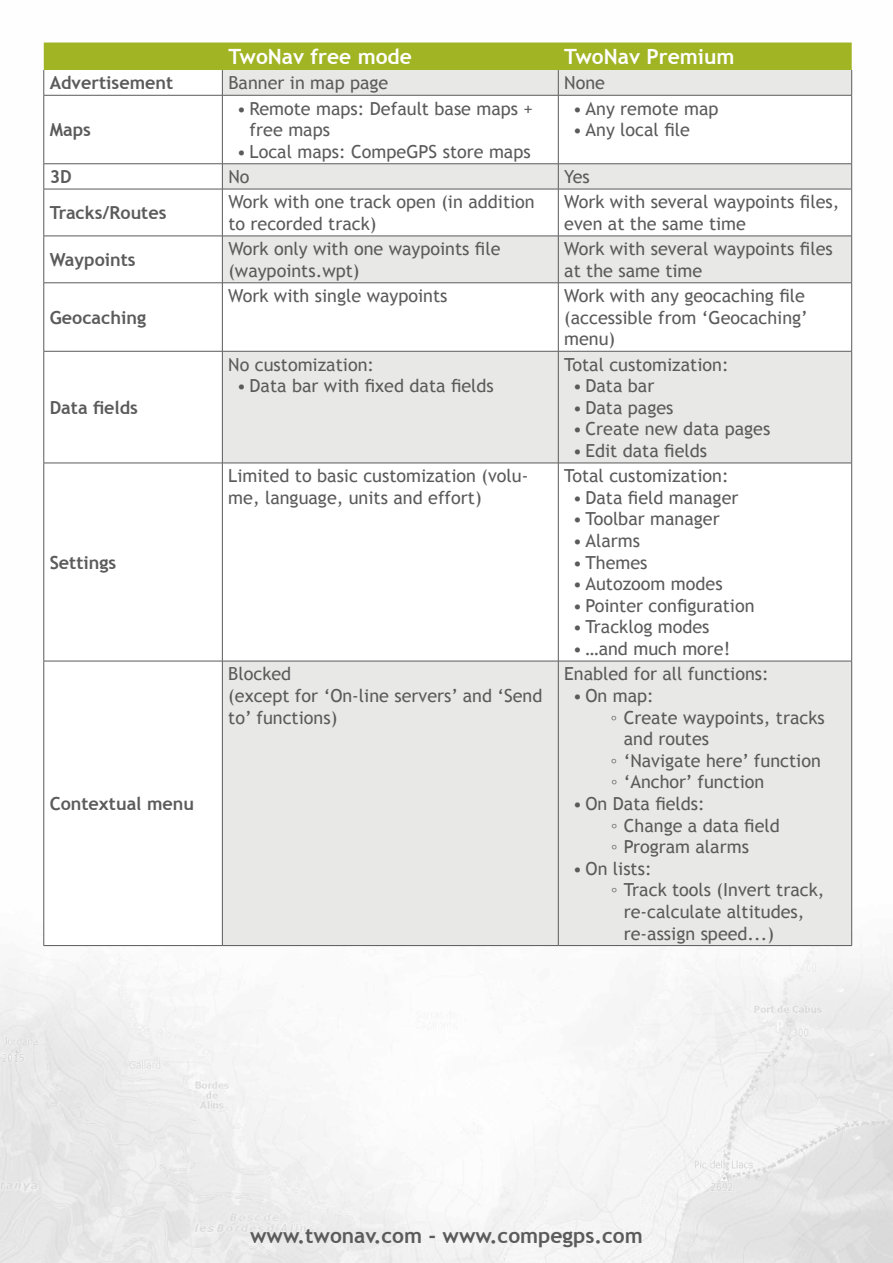
<style>
.page{position:relative;width:893px;height:1263px;background:#fff}
.page>*{position:absolute;margin:0;border:0;box-sizing:border-box;transform-origin:0 0}
.t1{font:700 21px "Trebuchet MS";color:#5b5b5b}
.t2{font:700 21px "Trebuchet MS";color:#fff}
.t3{font:18px/21.6px "Trebuchet MS";color:#5b5b5b}
.t4{font:700 18px "Trebuchet MS";color:#5b5b5b}
</style>
<div class="page">
<img style="left:0;top:42px;width:893px;height:1221px">
<svg style="left:45px;top:662px;width:177px;height:283px"></svg>
<div style="left:223px;top:662px;width:628px;height:283px;background:#e8e8e7"></div>
<svg style="left:45px;top:96px;width:806px;height:565px"></svg>
<hr style="left:44px;top:95px;width:1px;height:69px;background:#5b5b5b">
<svg style="left:44px;top:164px;width:1px;height:25px"></svg>
<hr style="left:44px;top:189px;width:1px;height:47px;background:#5b5b5b">
<hr style="left:44px;top:236px;width:1px;height:47px;background:#5b5b5b">
<hr style="left:44px;top:283px;width:1px;height:68px;background:#5b5b5b">
<hr style="left:44px;top:351px;width:1px;height:112px;background:#5b5b5b">
<hr style="left:44px;top:463px;width:1px;height:198px;background:#5b5b5b">
<hr style="left:44px;top:661px;width:1px;height:284px;background:#5b5b5b">
<hr style="left:44px;top:945px;width:178px;height:1px;background:#5b5b5b">
<hr style="left:222px;top:95px;width:336px;height:1px;background:#5b5b5b">
<hr style="left:222px;top:95px;width:1px;height:69px;background:#5b5b5b">
<hr style="left:558px;top:95px;width:294px;height:1px;background:#5b5b5b">
<hr style="left:558px;top:95px;width:1px;height:69px;background:#5b5b5b">
<hr style="left:222px;top:163px;width:336px;height:1px;background:#5b5b5b">
<svg style="left:222px;top:164px;width:1px;height:25px"></svg>
<hr style="left:558px;top:163px;width:294px;height:1px;background:#5b5b5b">
<svg style="left:558px;top:164px;width:1px;height:25px"></svg>
<hr style="left:222px;top:189px;width:336px;height:1px;background:#5b5b5b">
<hr style="left:222px;top:189px;width:1px;height:47px;background:#5b5b5b">
<hr style="left:558px;top:189px;width:294px;height:1px;background:#5b5b5b">
<hr style="left:558px;top:189px;width:1px;height:47px;background:#5b5b5b">
<hr style="left:222px;top:236px;width:336px;height:1px;background:#5b5b5b">
<hr style="left:222px;top:236px;width:1px;height:47px;background:#5b5b5b">
<hr style="left:558px;top:236px;width:294px;height:1px;background:#5b5b5b">
<hr style="left:558px;top:236px;width:1px;height:47px;background:#5b5b5b">
<hr style="left:222px;top:283px;width:336px;height:1px;background:#5b5b5b">
<hr style="left:222px;top:283px;width:1px;height:68px;background:#5b5b5b">
<hr style="left:558px;top:283px;width:294px;height:1px;background:#5b5b5b">
<hr style="left:558px;top:283px;width:1px;height:68px;background:#5b5b5b">
<hr style="left:222px;top:351px;width:336px;height:1px;background:#5b5b5b">
<hr style="left:222px;top:351px;width:1px;height:112px;background:#5b5b5b">
<hr style="left:558px;top:351px;width:294px;height:1px;background:#5b5b5b">
<hr style="left:558px;top:351px;width:1px;height:112px;background:#5b5b5b">
<hr style="left:222px;top:463px;width:336px;height:1px;background:#5b5b5b">
<hr style="left:222px;top:463px;width:1px;height:198px;background:#5b5b5b">
<hr style="left:558px;top:463px;width:294px;height:1px;background:#5b5b5b">
<hr style="left:558px;top:463px;width:1px;height:198px;background:#5b5b5b">
<hr style="left:222px;top:661px;width:336px;height:1px;background:#5b5b5b">
<hr style="left:222px;top:661px;width:1px;height:284px;background:#5b5b5b">
<hr style="left:558px;top:661px;width:294px;height:1px;background:#5b5b5b">
<hr style="left:558px;top:661px;width:1px;height:284px;background:#5b5b5b">
<svg style="left:44px;top:43px;width:808px;height:52px;background:#c4ce83"></svg>
<hr style="left:851px;top:95px;width:1px;height:69px;background:#5b5b5b">
<svg style="left:851px;top:164px;width:1px;height:25px"></svg>
<hr style="left:851px;top:189px;width:1px;height:47px;background:#5b5b5b">
<hr style="left:851px;top:236px;width:1px;height:47px;background:#5b5b5b">
<hr style="left:851px;top:283px;width:1px;height:68px;background:#5b5b5b">
<hr style="left:851px;top:351px;width:1px;height:112px;background:#5b5b5b">
<hr style="left:851px;top:463px;width:1px;height:198px;background:#5b5b5b">
<hr style="left:851px;top:661px;width:1px;height:284px;background:#5b5b5b">
<hr style="left:222px;top:945px;width:336px;height:1px;background:#5b5b5b">
<hr style="left:558px;top:945px;width:294px;height:1px;background:#5b5b5b">
<hr style="left:44px;top:95px;width:178px;height:1px;background:#5b5b5b">
<hr style="left:44px;top:163px;width:178px;height:1px;background:#5b5b5b">
<hr style="left:44px;top:189px;width:178px;height:1px;background:#5b5b5b">
<hr style="left:44px;top:236px;width:178px;height:1px;background:#5b5b5b">
<hr style="left:44px;top:283px;width:178px;height:1px;background:#5b5b5b">
<hr style="left:44px;top:351px;width:178px;height:1px;background:#5b5b5b">
<hr style="left:44px;top:463px;width:178px;height:1px;background:#5b5b5b">
<hr style="left:44px;top:661px;width:178px;height:1px;background:#5b5b5b">
<p class="t2" style="left:228px;top:43px;width:185px">TwoNav free mode</p>
<p class="t2" style="left:564px;top:43px;width:172px">TwoNav Premium</p>
<p class="t4" style="left:50px;top:72px;width:125px">Advertisement</p>
<p class="t3" style="left:228px;top:72px;width:162px">Banner in map page</p>
<p class="t3" style="left:564px;top:72px;width:42px">None</p>
<p class="t4" style="left:50px;top:119px;width:43px">Maps</p>
<p class="t3" style="left:250px;top:98px;width:285px;text-indent:-13px">• Remote maps: Default base maps + free maps</p>
<p class="t3" style="left:237px;top:141px;width:295px">• Local maps: CompeGPS store maps</p>
<p class="t3" style="left:573px;top:98px;width:147px">• Any remote map</p>
<p class="t3" style="left:573px;top:119px;width:119px">• Any local file</p>
<p class="t4" style="left:50px;top:165px;width:24px">3D</p>
<p class="t3" style="left:228px;top:166px;width:23px">No</p>
<p class="t3" style="left:564px;top:166px;width:27px">Yes</p>
<p class="t4" style="left:50px;top:201px;width:118px">Tracks/Routes</p>
<p class="t3" style="left:228px;top:191px;width:308px">Work with one track open (in addition to recorded track)</p>
<p class="t3" style="left:564px;top:191px;width:277px">Work with several waypoints files, even at the same time</p>
<p class="t4" style="left:50px;top:248px;width:88px">Waypoints</p>
<p class="t3" style="left:228px;top:238px;width:274px">Work only with one waypoints file (waypoints.wpt)</p>
<p class="t3" style="left:564px;top:238px;width:270px">Work with several waypoints files at the same time</p>
<p class="t4" style="left:50px;top:306px;width:98px">Geocaching</p>
<p class="t3" style="left:228px;top:285px;width:221px">Work with single waypoints</p>
<p class="t3" style="left:564px;top:285px;width:245px">Work with any geocaching file (accessible from ‘Geocaching’ menu)</p>
<p class="t4" style="left:50px;top:396px;width:90px">Data fields</p>
<p class="t4" style="left:50px;top:551px;width:68px">Settings</p>
<p class="t4" style="left:50px;top:792px;width:146px">Contextual menu</p>
<p class="t3" style="left:228px;top:354px;width:147px">No customization:</p>
<p class="t3" style="left:237px;top:375px;width:259px">• Data bar with fixed data fields</p>
<p class="t3" style="left:564px;top:354px;width:166px">Total customization:</p>
<p class="t3" style="left:573px;top:375px;width:83px">• Data bar</p>
<p class="t3" style="left:573px;top:397px;width:102px">• Data pages</p>
<p class="t3" style="left:573px;top:418px;width:199px">• Create new data pages</p>
<p class="t3" style="left:573px;top:440px;width:136px">• Edit data fields</p>
<p class="t3" style="left:228px;top:465px;width:302px">Limited to basic customization (volu&shy;me, language, units and effort)</p>
<p class="t3" style="left:564px;top:465px;width:166px">Total customization:</p>
<p class="t3" style="left:573px;top:487px;width:167px">• Data field manager</p>
<p class="t3" style="left:573px;top:508px;width:149px">• Toolbar manager</p>
<p class="t3" style="left:573px;top:530px;width:69px">• Alarms</p>
<p class="t3" style="left:573px;top:552px;width:76px">• Themes</p>
<p class="t3" style="left:573px;top:573px;width:151px">• Autozoom modes</p>
<p class="t3" style="left:573px;top:595px;width:183px">• Pointer configuration</p>
<p class="t3" style="left:573px;top:616px;width:138px">• Tracklog modes</p>
<p class="t3" style="left:573px;top:638px;width:159px">• …and much more!</p>
<p class="t3" style="left:228px;top:663px;width:316px">Blocked<br>(except for ‘On-line servers’ and ‘Send to’ functions)</p>
<p class="t3" style="left:564px;top:663px;width:206px">Enabled for all functions:</p>
<p class="t3" style="left:573px;top:685px;width:83px">• On map:</p>
<p class="t3" style="left:611px;top:707px;width:215px">◦ Create waypoints, tracks</p>
<p class="t3" style="left:624px;top:728px;width:87px">and routes</p>
<p class="t3" style="left:611px;top:750px;width:211px">◦ ‘Navigate here’ function</p>
<p class="t3" style="left:611px;top:771px;width:155px">◦ ‘Anchor’ function</p>
<p class="t3" style="left:611px;top:793px;width:170px;text-indent:-38px">• On Data fields:<br>◦ Change a data field ◦ Program alarms</p>
<p class="t3" style="left:573px;top:858px;width:80px">• On lists:</p>
<p class="t3" style="left:611px;top:879px;width:215px">◦ Track tools (Invert track,</p>
<p class="t3" style="left:624px;top:901px;width:182px">re-calculate altitudes,</p>
<p class="t3" style="left:624px;top:923px;width:152px">re-assign speed...)</p>
<p class="t1" style="left:250px;top:1223px;width:394px">www.twonav.com - www.compegps.com</p>
</div>
